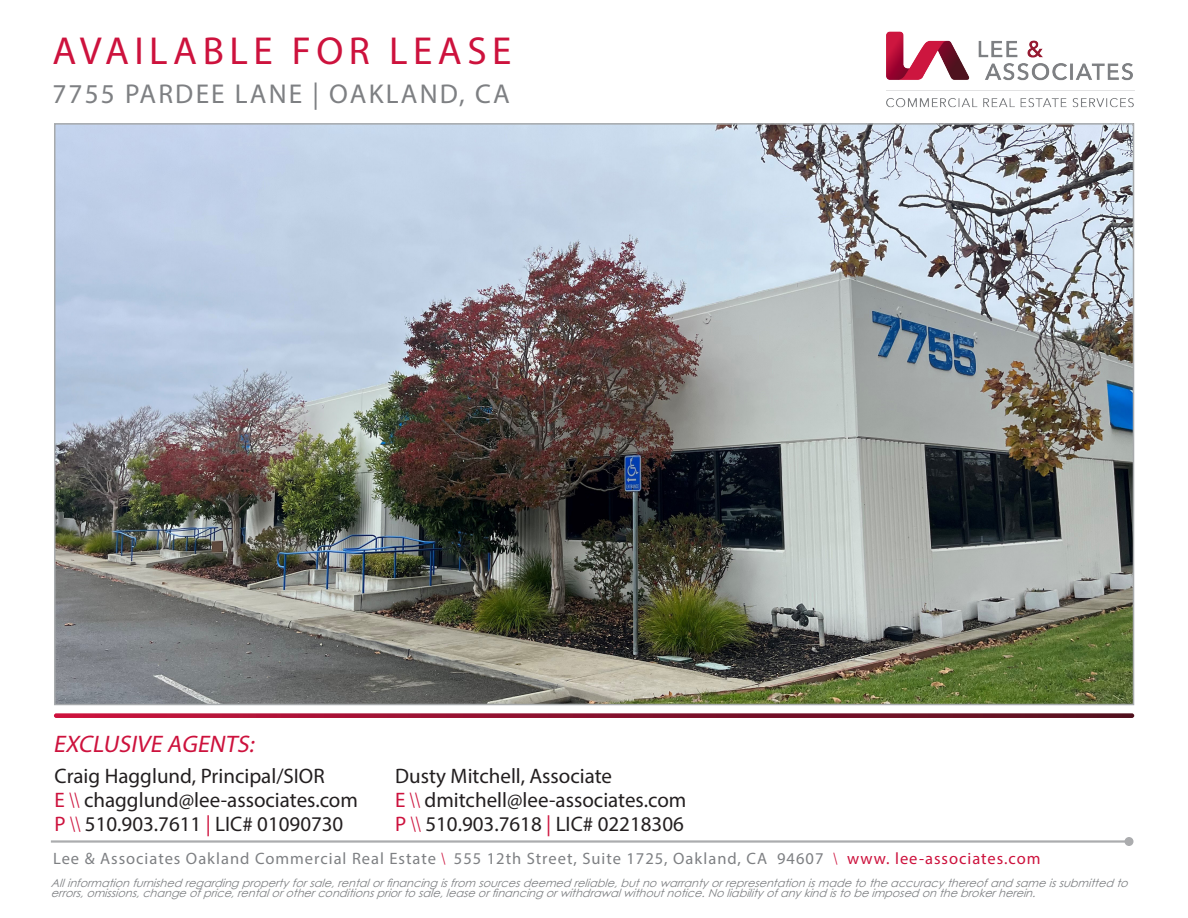
<style>
.page{position:relative;width:1188px;height:918px;background:#fff}
.page>*{position:absolute;margin:0;border:0;box-sizing:border-box;transform-origin:0 0}
.Property_Address{font:39.15px "Myriad Pro";letter-spacing:.14em;color:#cd123d}
.Property_Address-2{font:27.3px "Myriad Pro";letter-spacing:.08em;color:#7e8083}
.Default{font:italic 24px "Myriad Pro";color:#cd123d}
.Pa0{font:21px "Myriad Pro";color:#231f20}
.Pa0-2{font:16.5px "Myriad Pro";letter-spacing:.06em;color:#7e8083}
.Pa2{font:italic 11.25px/10.5px "Century Gothic";color:#7e8083}
.s1{color:#cd123d}
</style>
<div class="page">
<img style="left:57px;top:126px;width:1074px;height:576px">
<svg style="left:54px;top:713px;width:1080px;height:5px;background:#94233d"></svg>
<hr style="left:51px;top:840px;width:1078px;height:3px;background:#7e8083">
<div style="left:1125px;top:837px;width:9px;height:9px;background:#abacae;border-radius:50%"></div>
<img style="left:843px;top:31px;width:292px;height:95px">
<p class="Property_Address" style="left:53px;top:27px;width:460px">AVAILABLE FOR LEASE</p>
<p class="Property_Address-2" style="left:52px;top:77px;width:459px">7755 PARDEE LANE | OAKLAND, CA</p>
<p class="Default" style="left:53px;top:729px;width:207px">EXCLUSIVE AGENTS:</p>
<p class="Pa0" style="left:55px;top:763px;width:272px">Craig Hagglund, Principal/SIOR</p>
<p class="Pa0" style="left:55px;top:787px;width:305px"><span class="s1">E \\</span> chagglund@lee-associates.com</p>
<p class="Pa0" style="left:55px;top:811px;width:290px"><span class="s1">P \\</span> 510.903.7611 <span class="s1">|</span> LIC# 01090730</p>
<p class="Pa0" style="left:395px;top:763px;width:218px">Dusty Mitchell, Associate</p>
<p class="Pa0" style="left:395px;top:787px;width:293px"><span class="s1">E \\</span> dmitchell@lee-associates.com</p>
<p class="Pa0" style="left:395px;top:811px;width:290px"><span class="s1">P \\</span> 510.903.7618 <span class="s1">|</span> LIC# 02218306</p>
<p class="Pa0-2" style="left:53px;top:849px;width:989px">Lee &amp; Associates Oakland Commercial Real Estate <span class="s1">\</span> 555 12th Street, Suite 1725, Oakland, CA 94607 <span class="s1">\ www. lee-associates.com</span></p>
<p class="Pa2" style="left:51px;top:877px;width:1083px">Allinformationfurnishedregardingpropertyforsale,rentalorfinancingisfrom sourcesdeemedreliable,butnowarrantyorrepresentationismadetotheaccuracythereofandsameissubmittedto errors,omissions,changeofprice,rentalorotherconditionspriortosale,leaseorfinancingorwithdrawalwithoutnotice.Noliabilityofanykindistobeimposedonthebrokerherein.</p>
</div>
